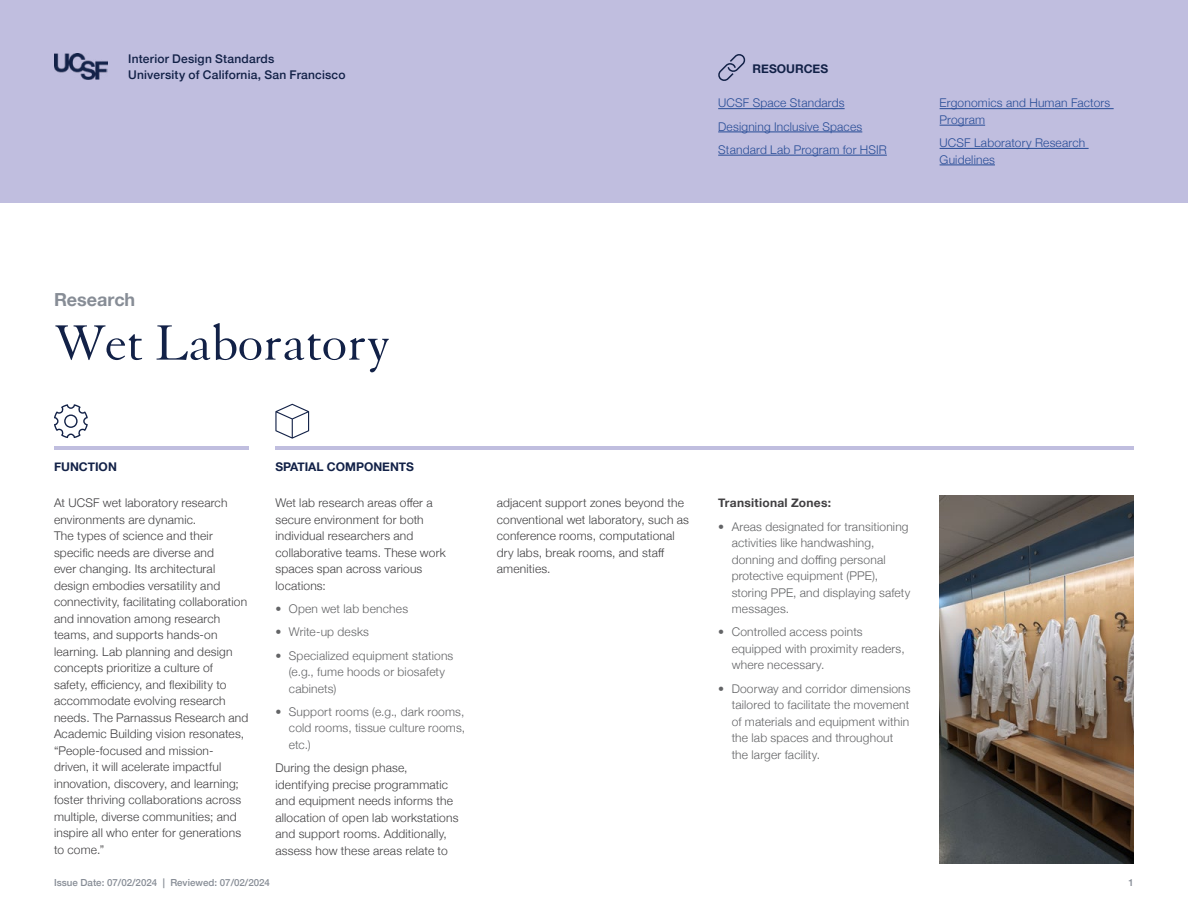
<style>
.page{position:relative;width:1188px;height:918px;background:#fff}
.page>*{position:absolute;margin:0;border:0;box-sizing:border-box;transform-origin:0 0}
.t1{font:54px "Granjon LT Std";color:#122147}
.t2{font:700 18px "Helvetica Neue";color:#878d96}
.t3{font:300 12px/16.5px "Helvetica Neue";letter-spacing:.015em;color:#414042}
.t4{font:300 12px/16.5px "Helvetica Neue";letter-spacing:.015em;color:#636466}
.t5{font:300 12px/16.5px "Helvetica Neue";letter-spacing:.015em;color:#274c96}
.t6{font:500 12px/16.5px "Helvetica Neue";letter-spacing:.015em;color:#122147}
.t7{font:700 12px "Helvetica Neue";color:#122147}
.t8{font:700 12px "Helvetica Neue";letter-spacing:.02em;color:#414042}
.t9{font:500 9.75px "Helvetica Neue";color:#878d96}
</style>
<div class="page">
<div style="left:0;top:0;width:1188px;height:202px;background:#c0bedf"></div>
<img style="left:54px;top:54px;width:53px;height:25px">
<hr style="left:718px;top:108px;width:127px;height:1px;background:#274c96">
<hr style="left:718px;top:132px;width:144px;height:1px;background:#274c96">
<hr style="left:718px;top:155px;width:169px;height:1px;background:#274c96">
<hr style="left:940px;top:108px;width:174px;height:1px;background:#274c96">
<hr style="left:940px;top:125px;width:45px;height:1px;background:#274c96">
<hr style="left:940px;top:148px;width:149px;height:1px;background:#274c96">
<hr style="left:940px;top:165px;width:55px;height:1px;background:#274c96">
<svg style="left:718px;top:54px;width:28px;height:27px"></svg>
<hr style="left:54px;top:446px;width:194px;height:4px;background:#c0bedf">
<hr style="left:275px;top:446px;width:859px;height:4px;background:#c0bedf">
<svg style="left:54px;top:404px;width:34px;height:34px"></svg>
<svg style="left:275px;top:404px;width:34px;height:35px"></svg>
<img style="left:940px;top:496px;width:194px;height:368px">
<p class="t6" style="left:128px;top:49px;width:219px">Interior Design Standards<br>University of California, San Francisco</p>
<p class="t7" style="left:753px;top:60px;width:77px">RESOURCES</p>
<p class="t5" style="left:718px;top:94px;width:128px">UCSF Space Standards</p>
<p class="t5" style="left:718px;top:117px;width:146px">Designing Inclusive Spaces</p>
<p class="t5" style="left:718px;top:141px;width:170px">Standard Lab Program for HSIR</p>
<p class="t5" style="left:940px;top:94px;width:172px">Ergonomics and Human Factors<br>Program</p>
<p class="t5" style="left:940px;top:134px;width:147px">UCSF Laboratory Research<br>Guidelines</p>
<h1 class="t2" style="left:54px;top:285px;width:83px">Research</h1>
<h1 class="t1" style="left:54px;top:314px;width:338px">Wet Laboratory</h1>
<h2 class="t7" style="left:54px;top:457px;width:64px">FUNCTION</h2>
<h2 class="t7" style="left:275px;top:457px;width:140px">SPATIAL COMPONENTS</h2>
<p class="t3" style="left:54px;top:494px;width:175px">At UCSF wet laboratory research environments are dynamic.</p>
<p class="t3" style="left:54px;top:527px;width:196px">The types of science and their specific needs are diverse and<br>ever changing. Its architectural design embodies versatility and connectivity, facilitating collaboration and innovation among research teams, and supports hands-on learning. Lab planning and design concepts prioritize a culture of safety, efficiency, and flexibility to accommodate evolving research needs. The Parnassus Research and Academic Building vision resonates, “People-focused and mission&shy;driven, it will acelerate impactful innovation, discovery, and learning; foster thriving collaborations across multiple, diverse communities; and inspire all who enter for generations to come.”</p>
<p class="t3" style="left:275px;top:494px;width:172px">Wet lab research areas offer a secure environment for both individual researchers and collaborative teams. These work spaces span across various locations:</p>
<p class="t4" style="left:275px;top:600px;width:134px">• Open wet lab benches</p>
<p class="t4" style="left:275px;top:623px;width:95px">• Write-up desks</p>
<p class="t4" style="left:289px;top:646px;width:166px;text-indent:-14px">• Specialized equipment stations (e.g., fume hoods or biosafety cabinets)</p>
<p class="t4" style="left:289px;top:702px;width:178px;text-align:justify;text-indent:-14px">• Support rooms (e.g., dark rooms, cold rooms, tissue culture rooms, etc.)</p>
<p class="t3" style="left:275px;top:759px;width:185px">During the design phase, identifying precise programmatic and equipment needs informs the allocation of open lab workstations and support rooms. Additionally, assess how these areas relate to</p>
<p class="t9" style="left:54px;top:874px;width:218px">Issue Date: 07/02/2024 | Reviewed: 07/02/2024</p>
<p class="t3" style="left:497px;top:494px;width:194px">adjacent support zones beyond the conventional wet laboratory, such as conference rooms, computational dry labs, break rooms, and staff amenities.</p>
<h3 class="t8" style="left:718px;top:494px;width:114px">Transitional Zones:</h3>
<p class="t4" style="left:732px;top:517px;width:180px;text-indent:-14px">• Areas designated for transitioning activities like handwashing, donning and doffing personal protective equipment (PPE), storing PPE, and displaying safety messages.</p>
<p class="t4" style="left:732px;top:623px;width:175px;text-indent:-14px">• Controlled access points equipped with proximity readers, where necessary.</p>
<p class="t4" style="left:732px;top:679px;width:181px;text-indent:-14px">• Doorway and corridor dimensions tailored to facilitate the movement of materials and equipment within the lab spaces and throughout the larger facility.</p>
<p class="t9" style="left:1129px;top:874px;width:7px">1</p>
</div>
